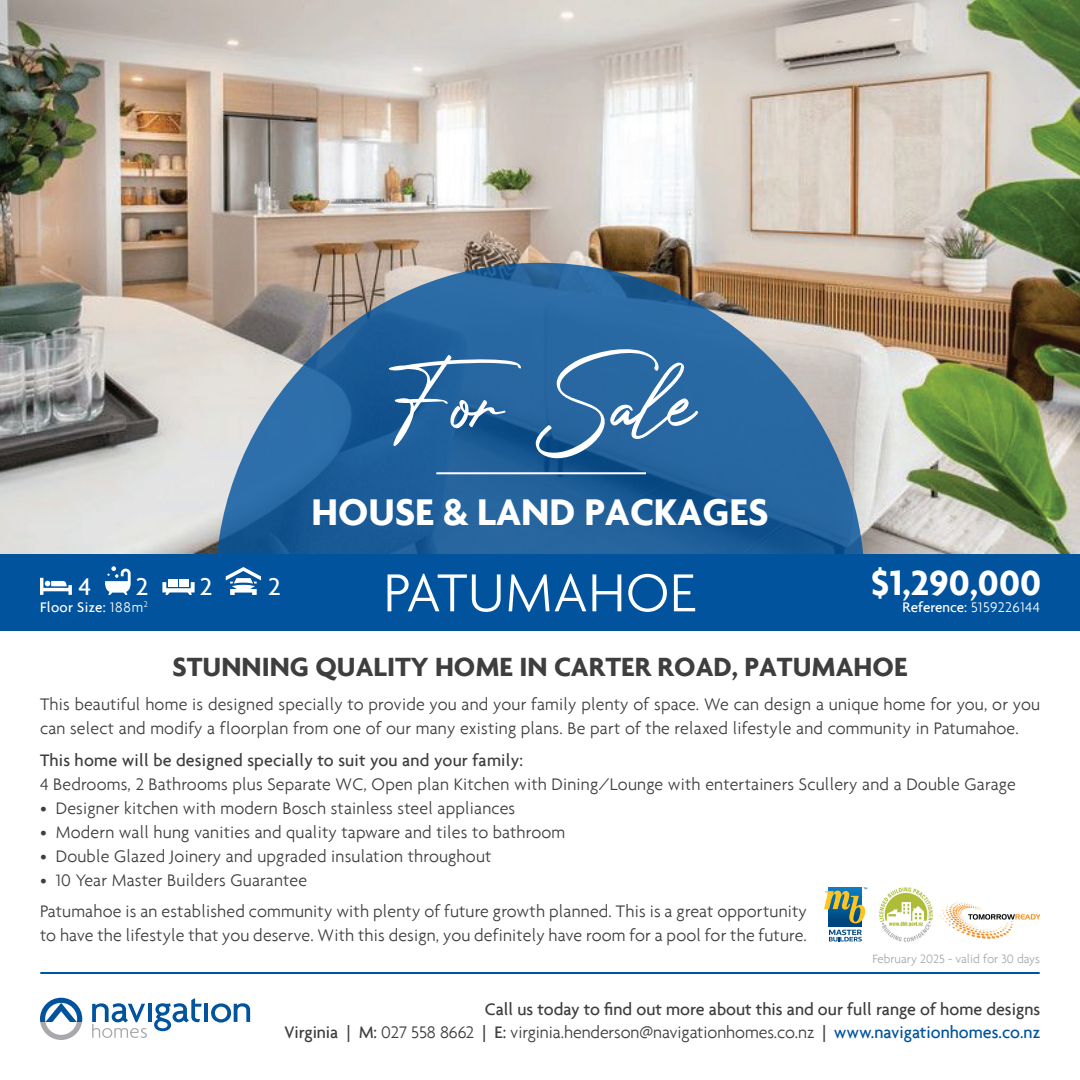
<style>
.page{position:relative;width:1080px;height:1080px;background:#fff}
.page>*{position:absolute;margin:0;border:0;box-sizing:border-box;transform-origin:0 0}
.t1{font:102.4px "Photograph Signature";color:#fff}
.t2{font:300 57.8px "Agenda";letter-spacing:.01em;color:#fff}
.t3{font:700 40px "Agenda";color:#fff}
.t4{font:700 37.6px "Agenda";color:#fff}
.t5{font:700 28.4px "Agenda";color:#3e3e3f}
.t6{font:500 26.1px "Agenda";color:#fff}
.t7{font:300 18px/24px "Agenda";letter-spacing:.01em;color:#3e3e3f}
.t8{font:500 18px/23px "Agenda";color:#3e3e3f;text-align:right}
.t9{font:500 15px "Agenda";color:#fff}
.t10{font:500 15px "Agenda";letter-spacing:.02em;color:#fff}
.t11{font:300 13px "Agenda";color:#a8a9ad}
.s1{font-weight:300}
.s2{color:#01539e}
</style>
<div class="page">
<hr style="left:148px;top:1004px;width:3px;height:18px;background:#01539e">
<svg style="left:154px;top:998px;width:48px;height:33px"></svg>
<hr style="left:204px;top:1004px;width:4px;height:18px;background:#01539e">
<svg style="left:211px;top:1003px;width:39px;height:20px"></svg>
<svg style="left:92px;top:1003px;width:55px;height:35px"></svg>
<svg style="left:40px;top:998px;width:42px;height:42px"></svg>
<hr style="left:41px;top:972px;width:998px;height:2px;background:#01539e">
<img style="left:879px;top:887px;width:54px;height:55px">
<img style="left:940px;top:902px;width:100px;height:37px">
<svg style="left:829px;top:923px;width:32px;height:3px"></svg>
<svg style="left:824px;top:887px;width:43px;height:36px;background:#7f9a84"></svg>
<svg style="left:829px;top:930px;width:33px;height:11px"></svg>
<img style="left:0;top:0;width:1080px;height:554px">
<div style="left:0;top:554px;width:1080px;height:76px;background:#01539e"></div>
<svg style="left:215px;top:263px;width:650px;height:318px;background:#3f6f9b"></svg>
<hr style="left:436px;top:472px;width:210px;height:2px;background:#fff">
<svg style="left:40px;top:578px;width:32px;height:17px"></svg>
<div style="left:168px;top:579px;width:10px;height:7px;background:#fff"></div>
<div style="left:179px;top:579px;width:10px;height:7px;background:#fff"></div>
<svg style="left:162px;top:582px;width:33px;height:13px"></svg>
<svg style="left:105px;top:566px;width:26px;height:29px"></svg>
<svg style="left:226px;top:567px;width:35px;height:28px"></svg>
<h1 class="t1" style="left:387px;top:311px;width:310px">For Sale</h1>
<h3 class="t6" style="left:78px;top:571px;width:14px">4</h3>
<h3 class="t6" style="left:136px;top:571px;width:14px">2</h3>
<h3 class="t6" style="left:200px;top:571px;width:14px">2</h3>
<h3 class="t6" style="left:268px;top:571px;width:14px">2</h3>
<p class="t10" style="left:40px;top:598px;width:109px">Floor Size: <span class="s1">188m</span><sup>2</sup></p>
<h3 class="t3" style="left:312px;top:487px;width:458px">HOUSE &amp; LAND PACKAGES</h3>
<h2 class="t2" style="left:384px;top:559px;width:314px">PATUMAHOE</h2>
<h3 class="t4" style="left:871px;top:560px;width:171px">$1,290,000</h3>
<p class="t9" style="left:902px;top:598px;width:139px">Reference: <span class="s1">5159226144</span></p>
<h3 class="t5" style="left:173px;top:649px;width:737px">STUNNING QUALITY HOME IN CARTER ROAD, PATUMAHOE</h3>
<p class="t7" style="left:40px;top:692px;width:1002px">This beautiful home is designed specially to provide you and your family plenty of space. We can design a unique home for you, or you can select and modify a floorplan from one of our many existing plans. Be part of the relaxed lifestyle and community in Patumahoe.</p>
<p class="t8" style="left:40px;top:748px;width:485px">This home will be designed specially to suit you and your family:</p>
<p class="t7" style="left:40px;top:772px;width:977px">4 Bedrooms, 2 Bathrooms plus Separate WC, Open plan Kitchen with Dining/Lounge with entertainers Scullery and a Double Garage</p>
<p class="t7" style="left:40px;top:796px;width:477px">• Designer kitchen with modern Bosch stainless steel appliances</p>
<p class="t7" style="left:40px;top:820px;width:527px">• Modern wall hung vanities and quality tapware and tiles to bathroom</p>
<p class="t7" style="left:40px;top:844px;width:453px">• Double Glazed Joinery and upgraded insulation throughout</p>
<p class="t7" style="left:40px;top:865px;width:768px;line-height:31px">• 10 Year Master Builders Guarantee<br>Patumahoe is an established community with plenty of future growth planned. This is a great opportunity</p>
<p class="t7" style="left:40px;top:923px;width:769px">to have the lifestyle that you deserve. With this design, you definitely have room for a pool for the future.</p>
<p class="t11" style="left:872px;top:951px;width:169px">February 2025 - valid for 30 days</p>
<p class="t8" style="left:285px;top:997px;width:757px">Call us today to find out more about this and our full range of home designs<br>Virginia | M: <span class="s1">027 558 8662</span> | E: <span class="s1">virginia.henderson@navigationhomes.co.nz</span> | <span class="s2">www.navigationhomes.co.nz</span></p>
</div>
